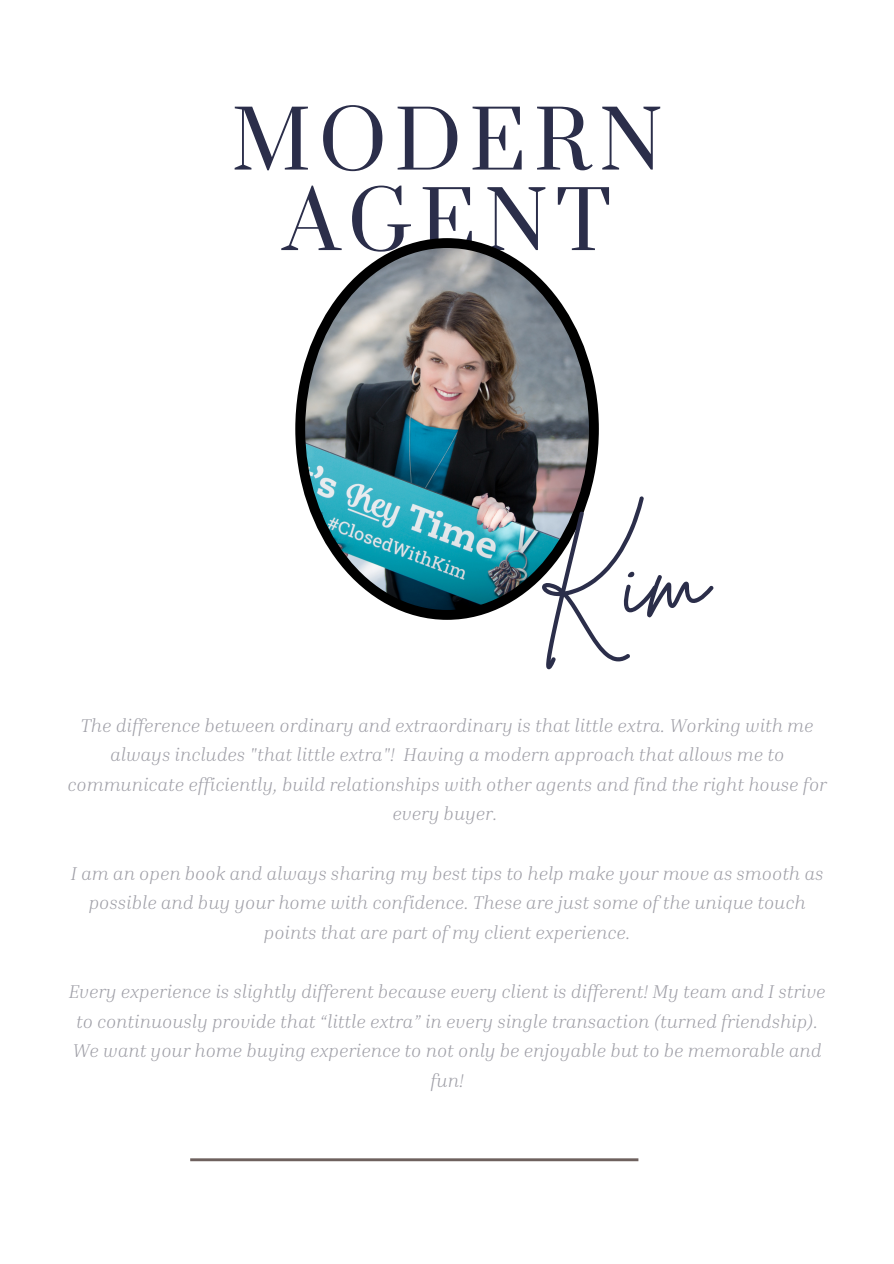
<style>
.page{position:relative;width:894px;height:1264px;background:#fff}
.page>*{position:absolute;margin:0;border:0;box-sizing:border-box;transform-origin:0 0}
.t1{font:109.05px "Brittany Signature";color:#2b2e4a}
.t2{font:78.6px/80.4px "Prata";letter-spacing:.1em;color:#2b2e4a;text-align:center}
.t3{font:italic 300 18.45px/29.5px "Inria Serif";color:#9f9fa7;text-align:center}
</style>
<div class="page">
<svg style="left:190px;top:1158px;width:448px;height:3px"></svg>
<img style="left:295px;top:238px;width:303px;height:382px">
<p class="t2" style="left:231px;top:104px;width:433px">MODERN<br>AGENT</p>
<p class="t1" style="left:535px;top:507px;width:174px">Kim</p>
<p class="t3" style="left:68px;top:710px;width:760px">The difference between ordinary and extraordinary is that little extra. Working with me always includes "that little extra"! Having a modern approach that allows me to communicate efficiently, build relationships with other agents and find the right house for every buyer.</p>
<p class="t3" style="left:71px;top:857px;width:754px">I am an open book and always sharing my best tips to help make your move as smooth as possible and buy your home with confidence. These are just some of the unique touch points that are part of my client experience.</p>
<p class="t3" style="left:69px;top:976px;width:758px">Every experience is slightly different because every client is different! My team and I strive to continuously provide that “little extra” in every single transaction (turned friendship).<br>We want your home buying experience to not only be enjoyable but to be memorable and fun!</p>
</div>
